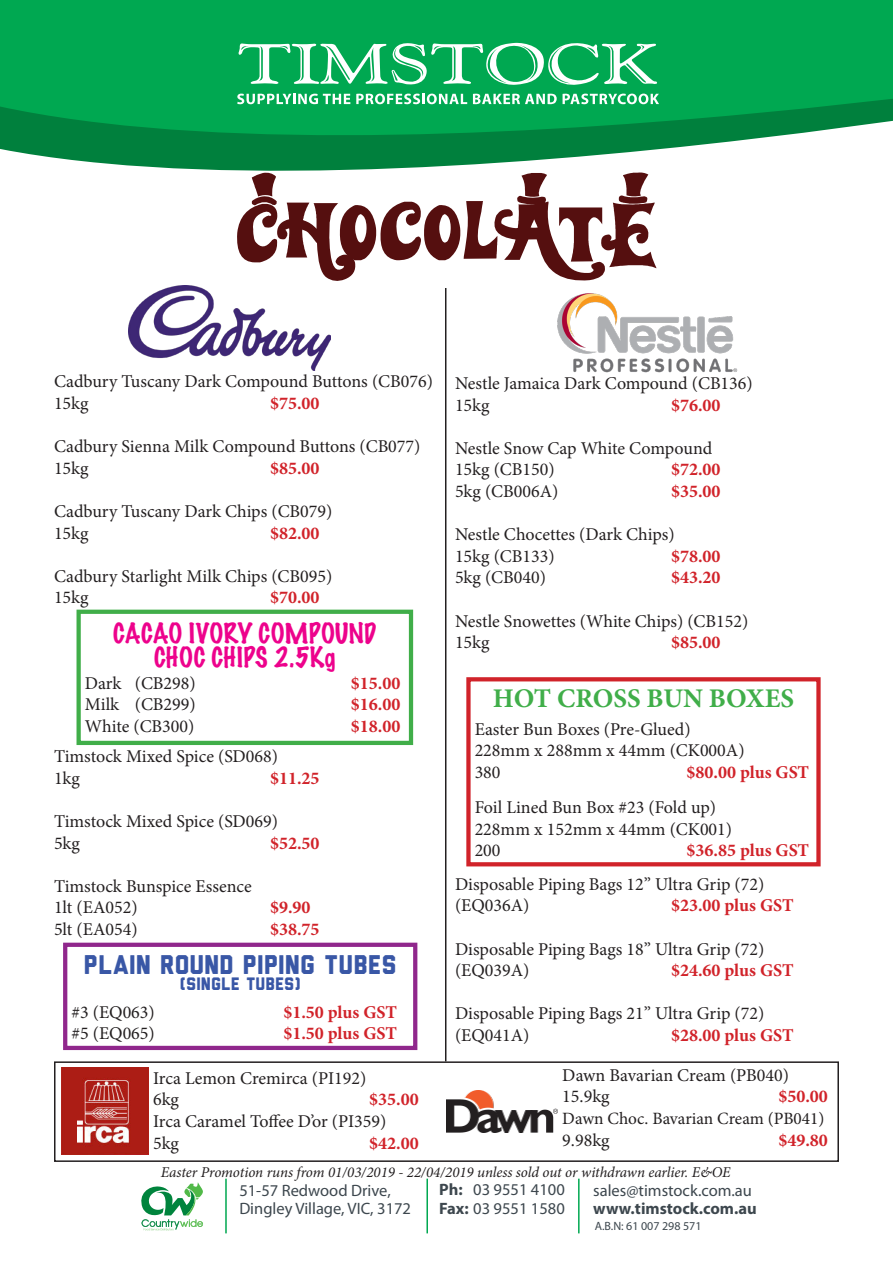
<style>
.page{position:relative;width:893px;height:1263px;background:#fff}
.page>*{position:absolute;margin:0;border:0;box-sizing:border-box;transform-origin:0 0}
.t1{font:97.5px "Willy Wonka";color:#550f0f}
.t2{font:27px "Liberator";color:#3957a6}
.t3{font:700 27px "Minion Pro";color:#40ae49}
.t4{font:100 25.5px/24px "Marker Felt";color:#ed028c;text-align:center}
.t5{font:18px "Minion Pro";color:#231f20}
.t6{font:700 18px "Minion Pro";color:#d1232a}
.t7{font:18px "Liberator";color:#3957a6}
.t8{font:17.25px "Minion Pro";color:#231f20}
.t9{font:16.5px/18.1px "Myriad Pro";color:#3d474e}
.t10{font:italic 15px "Minion Pro";letter-spacing:-.005em;color:#231f20}
.t11{font:12px "Myriad Pro";color:#3d474e}
.s1{font-weight:700}
</style>
<div class="page">
<svg style="left:0;top:0;width:893px;height:171px;background:#1aa85e"></svg>
<svg style="left:237px;top:94px;width:113px;height:10px"></svg>
<svg style="left:356px;top:94px;width:111px;height:10px"></svg>
<svg style="left:473px;top:94px;width:84px;height:10px"></svg>
<svg style="left:563px;top:94px;width:96px;height:10px"></svg>
<svg style="left:238px;top:43px;width:420px;height:44px"></svg>
<svg style="left:141px;top:1182px;width:62px;height:48px"></svg>
<hr style="left:426px;top:1179px;width:2px;height:54px;background:#00a851">
<hr style="left:225px;top:1179px;width:2px;height:54px;background:#00a851">
<hr style="left:578px;top:1179px;width:2px;height:54px;background:#00a851">
<hr style="left:445px;top:288px;width:1px;height:773px;background:#231f20">
<img style="left:129px;top:285px;width:202px;height:86px">
<img style="left:557px;top:293px;width:181px;height:80px">
<div style="left:466px;top:677px;width:355px;height:189px;border:4px solid #d1232a"></div>
<div style="left:63px;top:943px;width:354px;height:107px;border:4px solid #90278c"></div>
<div style="left:77px;top:610px;width:336px;height:135px;border:4px solid #40ae49"></div>
<div style="left:54px;top:1061px;width:785px;height:101px;border:2px solid #231f20"></div>
<img style="left:446px;top:1090px;width:111px;height:43px">
<img style="left:62px;top:1068px;width:87px;height:87px">
<p class="t1" style="left:236px;top:171px;width:422px">ChOcOlAtE</p>
<p class="t5" style="left:54px;top:369px;width:380px">Cadbury Tuscany Dark Compound Buttons (CB076)</p>
<p class="t5" style="left:54px;top:391px;width:36px">15kg</p>
<p class="t6" style="left:270px;top:390px;width:51px">$75.00</p>
<p class="t5" style="left:54px;top:434px;width:368px">Cadbury Sienna Milk Compound Buttons (CB077)</p>
<p class="t5" style="left:54px;top:456px;width:36px">15kg</p>
<p class="t6" style="left:270px;top:455px;width:51px">$85.00</p>
<p class="t5" style="left:54px;top:499px;width:280px">Cadbury Tuscany Dark Chips (CB079)</p>
<p class="t5" style="left:54px;top:521px;width:36px">15kg</p>
<p class="t6" style="left:270px;top:520px;width:51px">$82.00</p>
<p class="t5" style="left:54px;top:564px;width:280px">Cadbury Starlight Milk Chips (CB095)</p>
<p class="t5" style="left:54px;top:585px;width:36px">15kg</p>
<p class="t6" style="left:270px;top:585px;width:51px">$70.00</p>
<p class="t4" style="left:113px;top:621px;width:265px">CACAO IVORY COMPOUND<br>CHOC CHIPS 2.5Kg</p>
<p class="t5" style="left:85px;top:671px;width:112px">Dark (CB298)</p>
<p class="t6" style="left:351px;top:670px;width:51px">$15.00</p>
<p class="t5" style="left:85px;top:692px;width:112px">Milk (CB299)</p>
<p class="t6" style="left:351px;top:692px;width:51px">$16.00</p>
<p class="t5" style="left:85px;top:714px;width:111px">White (CB300)</p>
<p class="t6" style="left:351px;top:713px;width:51px">$18.00</p>
<p class="t5" style="left:54px;top:744px;width:226px">Timstock Mixed Spice (SD068)</p>
<p class="t5" style="left:54px;top:766px;width:27px">1kg</p>
<p class="t6" style="left:270px;top:765px;width:51px">$11.25</p>
<p class="t5" style="left:54px;top:809px;width:226px">Timstock Mixed Spice (SD069)</p>
<p class="t5" style="left:54px;top:831px;width:27px">5kg</p>
<p class="t6" style="left:270px;top:830px;width:51px">$52.50</p>
<p class="t5" style="left:54px;top:874px;width:199px">Timstock Bunspice Essence</p>
<p class="t5" style="left:54px;top:896px;width:85px">1lt (EA052)</p>
<p class="t6" style="left:270px;top:895px;width:42px">$9.90</p>
<p class="t5" style="left:54px;top:917px;width:85px">5lt (EA054)</p>
<p class="t6" style="left:270px;top:917px;width:51px">$38.75</p>
<p class="t2" style="left:84px;top:955px;width:315px">PLAIN ROUND PIPING TUBES</p>
<p class="t7" style="left:179px;top:977px;width:123px">(SINGLE TUBES)</p>
<p class="t5" style="left:71px;top:1000px;width:85px">#3 (EQ063)</p>
<p class="t6" style="left:283px;top:999px;width:115px">$1.50 plus GST</p>
<p class="t5" style="left:71px;top:1021px;width:85px">#5 (EQ065)</p>
<p class="t6" style="left:283px;top:1021px;width:115px">$1.50 plus GST</p>
<p class="t5" style="left:455px;top:371px;width:299px">Nestle Jamaica Dark Compound (CB136)</p>
<p class="t5" style="left:455px;top:393px;width:36px">15kg</p>
<p class="t6" style="left:671px;top:392px;width:51px">$76.00</p>
<p class="t5" style="left:455px;top:436px;width:259px">Nestle Snow Cap White Compound</p>
<p class="t5" style="left:455px;top:457px;width:101px">15kg (CB150)</p>
<p class="t6" style="left:671px;top:457px;width:51px">$72.00</p>
<p class="t5" style="left:455px;top:479px;width:105px">5kg (CB006A)</p>
<p class="t6" style="left:671px;top:478px;width:51px">$35.00</p>
<p class="t5" style="left:455px;top:522px;width:221px">Nestle Chocettes (Dark Chips)</p>
<p class="t5" style="left:455px;top:544px;width:101px">15kg (CB133)</p>
<p class="t6" style="left:671px;top:543px;width:51px">$78.00</p>
<p class="t5" style="left:455px;top:565px;width:93px">5kg (CB040)</p>
<p class="t6" style="left:671px;top:565px;width:51px">$43.20</p>
<p class="t5" style="left:455px;top:609px;width:295px">Nestle Snowettes (White Chips) (CB152)</p>
<p class="t5" style="left:455px;top:630px;width:36px">15kg</p>
<p class="t6" style="left:671px;top:630px;width:51px">$85.00</p>
<p class="t3" style="left:493px;top:679px;width:303px">HOT CROSS BUN BOXES</p>
<p class="t5" style="left:475px;top:717px;width:217px">Easter Bun Boxes (Pre-Glued)</p>
<p class="t5" style="left:475px;top:738px;width:271px">228mm x 288mm x 44mm (CK000A)</p>
<p class="t5" style="left:475px;top:760px;width:27px">380</p>
<p class="t6" style="left:687px;top:759px;width:124px">$80.00 plus GST</p>
<p class="t5" style="left:475px;top:795px;width:243px">Foil Lined Bun Box #23 (Fold up)</p>
<p class="t5" style="left:475px;top:817px;width:259px">228mm x 152mm x 44mm (CK001)</p>
<p class="t5" style="left:475px;top:838px;width:27px">200</p>
<p class="t6" style="left:687px;top:838px;width:124px">$36.85 plus GST</p>
<p class="t5" style="left:455px;top:872px;width:311px">Disposable Piping Bags 12” Ultra Grip (72)</p>
<p class="t5" style="left:455px;top:893px;width:76px">(EQ036A)</p>
<p class="t6" style="left:671px;top:893px;width:124px">$23.00 plus GST</p>
<p class="t5" style="left:455px;top:937px;width:311px">Disposable Piping Bags 18” Ultra Grip (72)</p>
<p class="t5" style="left:455px;top:958px;width:76px">(EQ039A)</p>
<p class="t6" style="left:671px;top:958px;width:124px">$24.60 plus GST</p>
<p class="t5" style="left:455px;top:1001px;width:311px">Disposable Piping Bags 21” Ultra Grip (72)</p>
<p class="t5" style="left:455px;top:1023px;width:76px">(EQ041A)</p>
<p class="t6" style="left:671px;top:1022px;width:124px">$28.00 plus GST</p>
<p class="t5" style="left:562px;top:1063px;width:228px">Dawn Bavarian Cream (PB040)</p>
<p class="t5" style="left:562px;top:1085px;width:49px">15.9kg</p>
<p class="t6" style="left:778px;top:1084px;width:51px">$50.00</p>
<p class="t8" style="left:562px;top:1107px;width:264px">Dawn Choc. Bavarian Cream (PB041)</p>
<p class="t5" style="left:562px;top:1128px;width:49px">9.98kg</p>
<p class="t6" style="left:778px;top:1127px;width:51px">$49.80</p>
<p class="t10" style="left:161px;top:1162px;width:571px">Easter Promotion runs from 01/03/2019 - 22/04/2019 unless sold out or withdrawn earlier. E&amp;OE</p>
<p class="t5" style="left:153px;top:1066px;width:215px">Irca Lemon Cremirca (PI192)</p>
<p class="t5" style="left:153px;top:1088px;width:27px">6kg</p>
<p class="t6" style="left:369px;top:1087px;width:51px">$35.00</p>
<p class="t5" style="left:153px;top:1109px;width:235px">Irca Caramel Toffee D’or (PI359)</p>
<p class="t5" style="left:153px;top:1131px;width:27px">5kg</p>
<p class="t6" style="left:369px;top:1130px;width:51px">$42.00</p>
<p class="t9" style="left:239px;top:1181px;width:173px">51-57 Redwood Drive,<br>Dingley Village, VIC, 3172</p>
<p class="t9" style="left:439px;top:1181px;width:127px"><span class="s1">Ph:</span> 03 9551 4100<br><span class="s1">Fax:</span> 03 9551 1580</p>
<p class="t9" style="left:593px;top:1181px;width:165px">sales@timstock.com.au <span class="s1">www.timstock.com.au</span></p>
<p class="t11" style="left:595px;top:1219px;width:108px">A.B.N: 61 007 298 571</p>
</div>
